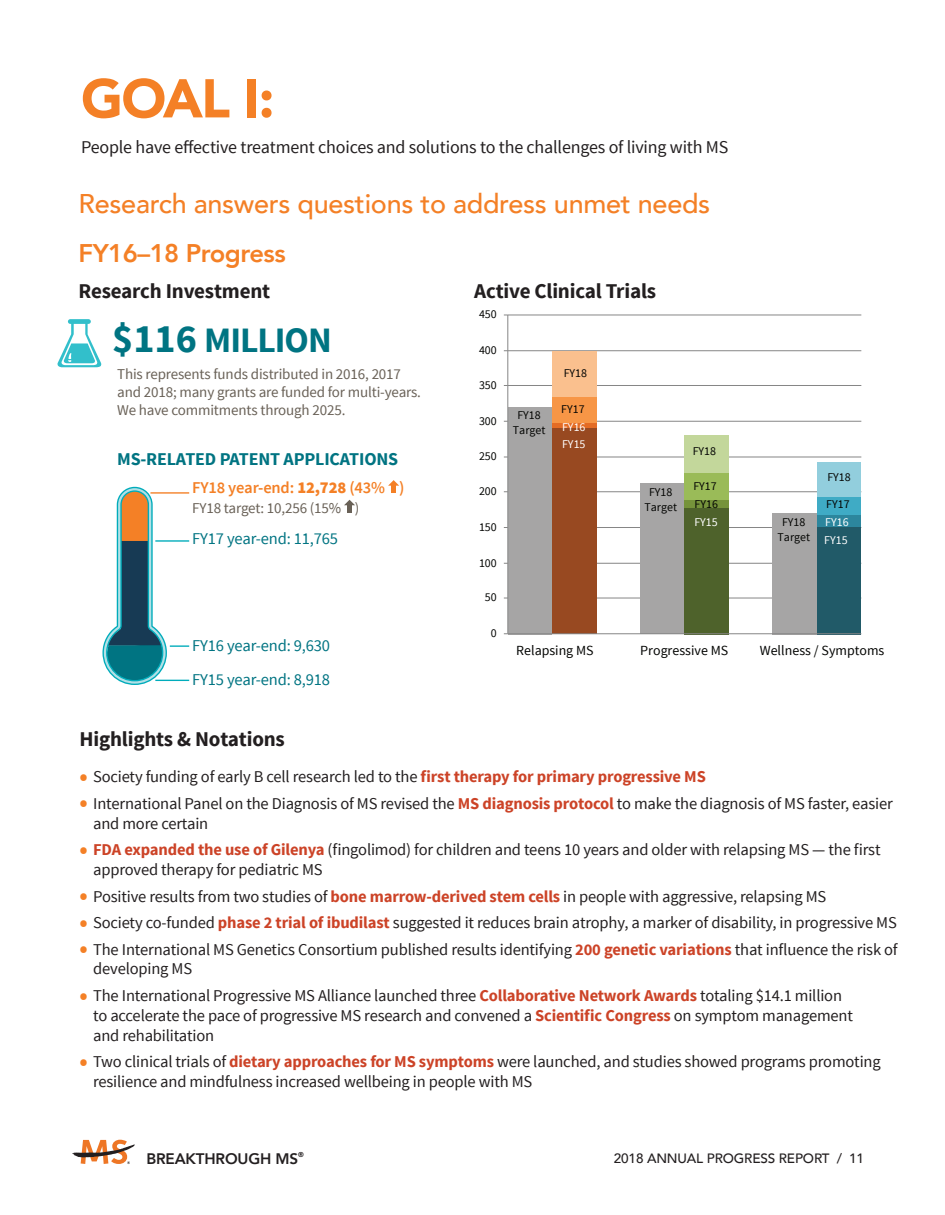
<style>
.page{position:relative;width:945px;height:1215px;background:#fff}
.page>*{position:absolute;margin:0;border:0;box-sizing:border-box;transform-origin:0 0}
.t1{font:900 54px "Avenir";color:#f48026}
.t2{font:700 35.7px "Source Sans Pro";letter-spacing:-.03em;color:#007482}
.t3{font:500 27px "Avenir";letter-spacing:-.01em;color:#f48026}
.t4{font:800 25.5px "Avenir";letter-spacing:-.02em;color:#f48026}
.t5{font:700 21px "Source Sans Pro";letter-spacing:-.01em;color:#231f20}
.t6{font:18px "Source Sans Pro";letter-spacing:-.01em;color:#231f20}
.t7{font:700 18px "Source Sans Pro";letter-spacing:-.01em;color:#007482}
.t8{font:16.5px/19.8px "Source Sans Pro";letter-spacing:-.01em;color:#231f20}
.t9{font:16.5px "Source Sans Pro";letter-spacing:-.01em;color:#007482}
.t10{font:600 16.5px "Source Sans Pro";letter-spacing:-.01em;color:#f48026}
.t11{font:800 15.3px "Avenir";letter-spacing:-.01em;color:#231f20}
.t12{font:15px/18px "Source Sans Pro";letter-spacing:-.01em;color:#696157}
.t13{font:13.95px "Source Sans Pro";color:#040503}
.t14{font:500 13.5px "Avenir";letter-spacing:-.01em;color:#231f20}
.t15{font:11.85px/14.9px "Source Sans Pro";letter-spacing:.005em;color:#040503;text-align:center}
.t16{font:11.85px "Source Sans Pro";letter-spacing:.005em;color:#fff}
.t17{font:800 7.05px "Avenir";color:#231f20}
.s1{font-size:40.2px}
.s2{font-weight:900}
.s3{font-weight:700;font-size:24px;color:#f48026}
.s4{font-weight:700;color:#cc4327}
</style>
<div class="page">
<svg style="left:72px;top:1140px;width:63px;height:24px"></svg>
<svg style="left:57px;top:319px;width:45px;height:48px"></svg>
<hr style="left:508px;top:598px;width:353px;height:1px;background:#868686">
<hr style="left:508px;top:563px;width:353px;height:1px;background:#868686">
<hr style="left:508px;top:527px;width:353px;height:1px;background:#868686">
<hr style="left:508px;top:491px;width:353px;height:1px;background:#868686">
<hr style="left:508px;top:457px;width:353px;height:1px;background:#868686">
<hr style="left:508px;top:421px;width:353px;height:1px;background:#868686">
<hr style="left:508px;top:385px;width:353px;height:1px;background:#868686">
<hr style="left:508px;top:350px;width:353px;height:1px;background:#868686">
<hr style="left:508px;top:314px;width:353px;height:1px;background:#868686">
<div style="left:508px;top:407px;width:44px;height:227px;background:#a6a5a5"></div>
<div style="left:552px;top:428px;width:45px;height:206px;background:#984921"></div>
<div style="left:640px;top:483px;width:44px;height:151px;background:#a6a5a5"></div>
<div style="left:684px;top:508px;width:45px;height:126px;background:#4e622b"></div>
<div style="left:772px;top:513px;width:45px;height:121px;background:#a6a5a5"></div>
<div style="left:817px;top:527px;width:44px;height:107px;background:#215a68"></div>
<div style="left:552px;top:423px;width:45px;height:5px;background:#e46c25"></div>
<div style="left:684px;top:500px;width:45px;height:8px;background:#76933b"></div>
<div style="left:817px;top:515px;width:44px;height:12px;background:#2c869d"></div>
<div style="left:552px;top:397px;width:45px;height:26px;background:#f79646"></div>
<div style="left:817px;top:497px;width:44px;height:18px;background:#3fabc5"></div>
<div style="left:684px;top:472px;width:45px;height:28px;background:#9abb58"></div>
<div style="left:552px;top:351px;width:45px;height:46px;background:#fac08e"></div>
<div style="left:684px;top:435px;width:45px;height:37px;background:#c3d79b"></div>
<div style="left:817px;top:462px;width:44px;height:35px;background:#92cedd"></div>
<hr style="left:507px;top:315px;width:1px;height:319px;background:#868686">
<hr style="left:508px;top:633px;width:353px;height:1px;background:#868686">
<svg style="left:388px;top:480px;width:11px;height:6px"></svg>
<div style="left:391px;top:485px;width:5px;height:8px;background:#f48026"></div>
<svg style="left:344px;top:500px;width:11px;height:5px"></svg>
<div style="left:347px;top:505px;width:5px;height:8px;background:#696157"></div>
<svg style="left:102px;top:486px;width:87px;height:199px"></svg>
<hr style="left:155px;top:540px;width:34px;height:2px;background:#00acbb">
<h1 class="t1" style="left:81px;top:52px;width:195px">GOAL I:</h1>
<p class="t6" style="left:81px;top:135px;width:649px">People have effective treatment choices and solutions to the challenges of living with MS</p>
<h3 class="t3" style="left:79px;top:180px;width:633px">Research answers questions to address unmet needs</h3>
<h3 class="t4" style="left:79px;top:233px;width:209px">FY16–18 Progress</h3>
<p class="t5" style="left:79px;top:277px;width:193px">Research Investment</p>
<h2 class="t2" style="left:112px;top:317px;width:221px"><span class="s1">$116</span> MILLION</h2>
<p class="t12" style="left:117px;top:365px;width:305px">This represents funds distributed in 2016, 2017 and 2018; many grants are funded for multi-years.<br>We have commitments through 2025.</p>
<p class="t7" style="left:117px;top:447px;width:283px">MS-RELATED PATENT APPLICATIONS</p>
<p class="t10" style="left:192px;top:478px;width:214px">FY18 year-end: <span class="s2">12,728</span> (43% )</p>
<p class="t12" style="left:192px;top:499px;width:169px">FY18 target: 10,256 (15% )</p>
<p class="t9" style="left:192px;top:528px;width:147px">FY17 year-end: 11,765</p>
<p class="t9" style="left:192px;top:635px;width:139px">FY16 year-end: 9,630</p>
<p class="t9" style="left:192px;top:669px;width:139px">FY15 year-end: 8,918</p>
<p class="t5" style="left:474px;top:277px;width:183px">Active Clinical Trials</p>
<p class="t15" style="left:479px;top:307px;width:19px">450</p>
<p class="t15" style="left:479px;top:343px;width:19px">400</p>
<p class="t15" style="left:479px;top:378px;width:19px">350</p>
<p class="t15" style="left:479px;top:414px;width:19px">300</p>
<p class="t15" style="left:479px;top:449px;width:19px">250</p>
<p class="t15" style="left:479px;top:484px;width:19px">200</p>
<p class="t15" style="left:479px;top:520px;width:19px">150</p>
<p class="t15" style="left:479px;top:556px;width:19px">100</p>
<p class="t15" style="left:485px;top:590px;width:13px">50</p>
<p class="t15" style="left:491px;top:626px;width:7px">0</p>
<p class="t15" style="left:513px;top:408px;width:34px">FY18<br>Target</p>
<p class="t15" style="left:564px;top:366px;width:25px">FY18</p>
<p class="t15" style="left:561px;top:402px;width:25px">FY17</p>
<p class="t16" style="left:562px;top:419px;width:25px">FY16</p>
<p class="t16" style="left:562px;top:436px;width:25px">FY15</p>
<p class="t15" style="left:645px;top:485px;width:34px">FY18<br>Target</p>
<p class="t15" style="left:693px;top:444px;width:25px">FY18</p>
<p class="t15" style="left:693px;top:479px;width:25px">FY17</p>
<p class="t15" style="left:695px;top:497px;width:25px">FY16</p>
<p class="t16" style="left:694px;top:515px;width:25px">FY15</p>
<p class="t15" style="left:778px;top:515px;width:34px">FY18<br>Target</p>
<p class="t15" style="left:827px;top:470px;width:25px">FY18</p>
<p class="t15" style="left:826px;top:497px;width:25px">FY17</p>
<p class="t16" style="left:825px;top:515px;width:25px">FY16</p>
<p class="t16" style="left:824px;top:533px;width:25px">FY15</p>
<p class="t13" style="left:516px;top:642px;width:79px">Relapsing MS</p>
<p class="t13" style="left:640px;top:642px;width:90px">Progressive MS</p>
<p class="t13" style="left:760px;top:642px;width:126px">Wellness / Symptoms</p>
<p class="t5" style="left:80px;top:725px;width:207px">Highlights &amp; Notations</p>
<p class="t8" style="left:80px;top:767px;width:628px"><span class="s3">•</span> Society funding of early B cell research led to the <span class="s4">first therapy for primary progressive MS</span></p>
<p class="t8" style="left:93px;top:794px;width:801px;text-indent:-14px"><span class="s3">•</span> International Panel on the Diagnosis of MS revised the <span class="s4">MS diagnosis protocol</span> to make the diagnosis of MS faster, easier and more certain</p>
<p class="t8" style="left:93px;top:840px;width:789px;text-indent:-14px"><span class="s3">•</span> <span class="s4">FDA expanded the use of Gilenya</span> (fingolimod) for children and teens 10 years and older with relapsing MS — the first approved therapy for pediatric MS</p>
<p class="t8" style="left:80px;top:886px;width:748px"><span class="s3">•</span> Positive results from two studies of <span class="s4">bone marrow-derived stem cells</span> in people with aggressive, relapsing MS</p>
<p class="t8" style="left:80px;top:913px;width:819px"><span class="s3">•</span> Society co-funded <span class="s4">phase 2 trial of ibudilast</span> suggested it reduces brain atrophy, a marker of disability, in progressive MS</p>
<p class="t8" style="left:93px;top:940px;width:806px;text-indent:-14px"><span class="s3">•</span> The International MS Genetics Consortium published results identifying <span class="s4">200 genetic variations</span> that influence the risk of developing MS</p>
<p class="t8" style="left:93px;top:986px;width:761px;text-indent:-14px"><span class="s3">•</span> The International Progressive MS Alliance launched three <span class="s4">Collaborative Network Awards</span> totaling $14.1 million to accelerate the pace of progressive MS research and convened a <span class="s4">Scientific Congress</span> on symptom management and rehabilitation</p>
<p class="t8" style="left:93px;top:1052px;width:789px;text-indent:-14px"><span class="s3">•</span> Two clinical trials of <span class="s4">dietary approaches for MS symptoms</span> were launched, and studies showed programs promoting resilience and mindfulness increased wellbeing in people with MS</p>
<p class="t17" style="left:298px;top:1149px;width:7px">®</p>
<p class="t11" style="left:146px;top:1147px;width:154px">BREAKTHROUGH MS</p>
<p class="t14" style="left:614px;top:1146px;width:252px">2018 ANNUAL PROGRESS REPORT / 11</p>
</div>
